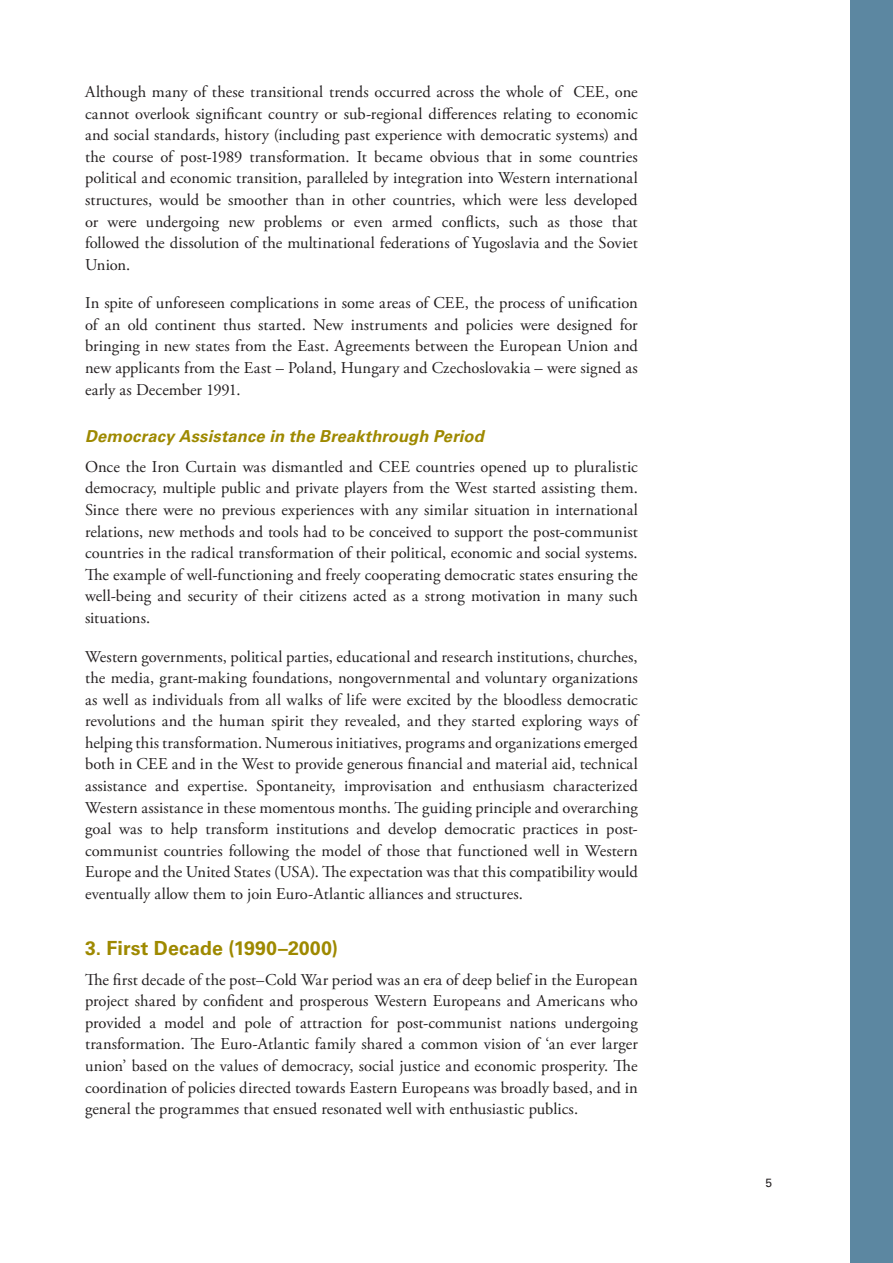
<style>
.page{position:relative;width:893px;height:1263px;background:#fff}
.page>*{position:absolute;margin:0;border:0;box-sizing:border-box;transform-origin:0 0}
.Underrubrik{font:700 19.5px "Univers LT Std";letter-spacing:.01em;color:#9e8900}
.Brödtext{font:16.5px/21.6px "Adobe Garamond Pro";letter-spacing:.005em;color:#231f20;text-align:justify}
.Underunderrubrik{font:italic 700 16.5px "Univers LT Std";letter-spacing:.01em;color:#9e8900}
.t1{font:12px "Univers LT Std";color:#231f20}
</style>
<div class="page">
<div style="left:850px;top:0;width:43px;height:1263px;background:#5c87a1"></div>
<p class="Brödtext" style="left:85px;top:82px;width:554px">Although many of these transitional trends occurred across the whole of CEE, one cannot overlook significant country or sub-regional differences relating to economic and social standards, history (including past experience with democratic systems) and the course of post-1989 transformation. It became obvious that in some countries political and economic transition, paralleled by integration into Western international structures, would be smoother than in other countries, which were less developed or were undergoing new problems or even armed conflicts, such as those that followed the dissolution of the multinational federations of Yugoslavia and the Soviet Union.</p>
<p class="Brödtext" style="left:85px;top:293px;width:554px">In spite of unforeseen complications in some areas of CEE, the process of unification of an old continent thus started. New instruments and policies were designed for bringing in new states from the East. Agreements between the European Union and new applicants from the East – Poland, Hungary and Czechoslovakia – were signed as early as December 1991.</p>
<p class="Underunderrubrik" style="left:85px;top:426px;width:400px">Democracy Assistance in the Breakthrough Period</p>
<p class="Brödtext" style="left:85px;top:456px;width:554px">Once the Iron Curtain was dismantled and CEE countries opened up to pluralistic democracy, multiple public and private players from the West started assisting them.<br>Since there were no previous experiences with any similar situation in international relations, new methods and tools had to be conceived to support the post-communist countries in the radical transformation of their political, economic and social systems.<br>The example of well-functioning and freely cooperating democratic states ensuring the well-being and security of their citizens acted as a strong motivation in many such situations.</p>
<p class="Brödtext" style="left:85px;top:646px;width:554px">Western governments, political parties, educational and research institutions, churches, the media, grant-making foundations, nongovernmental and voluntary organizations as well as individuals from all walks of life were excited by the bloodless democratic revolutions and the human spirit they revealed, and they started exploring ways of helping this transformation. Numerous initiatives, programs and organizations emerged both in CEE and in the West to provide generous financial and material aid, technical assistance and expertise. Spontaneity, improvisation and enthusiasm characterized Western assistance in these momentous months. The guiding principle and overarching goal was to help transform institutions and develop democratic practices in post&shy;communist countries following the model of those that functioned well in Western Europe and the United States (USA). The expectation was that this compatibility would eventually allow them to join Euro-Atlantic alliances and structures.</p>
<p class="Underrubrik" style="left:85px;top:936px;width:254px">3. First Decade (1990–2000)</p>
<p class="Brödtext" style="left:85px;top:969px;width:554px">The first decade of the post–Cold War period was an era of deep belief in the European project shared by confident and prosperous Western Europeans and Americans who provided a model and pole of attraction for post-communist nations undergoing transformation. The Euro-Atlantic family shared a common vision of ‘an ever larger union’ based on the values of democracy, social justice and economic prosperity. The coordination of policies directed towards Eastern Europeans was broadly based, and in general the programmes that ensued resonated well with enthusiastic publics.</p>
<p class="t1" style="left:765px;top:1175px;width:8px">5</p>
</div>
